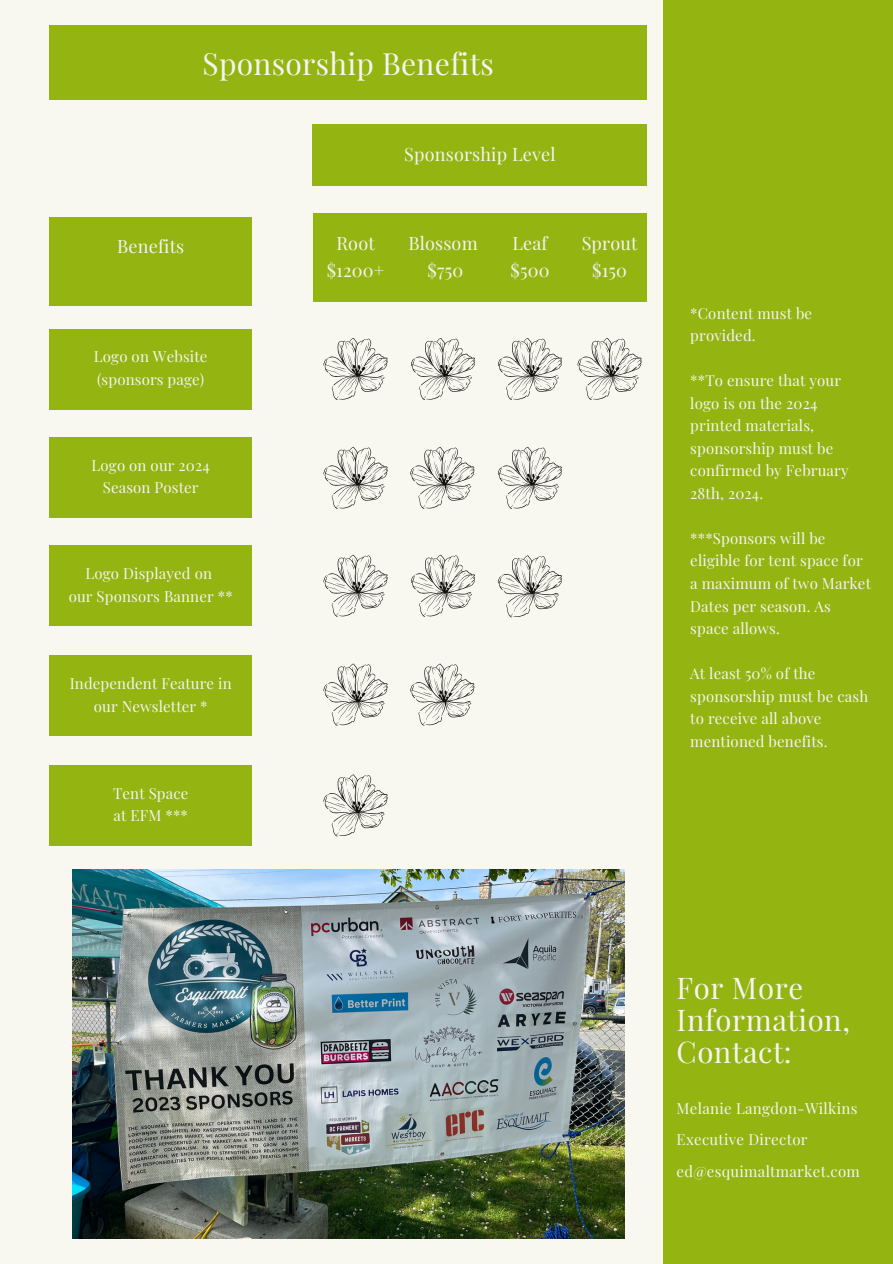
<style>
.page{position:relative;width:893px;height:1264px;background:#fff}
.page>*{position:absolute;margin:0;border:0;box-sizing:border-box;transform-origin:0 0}
.t1{font:30px "Playfair Display";letter-spacing:.01em;color:#f6f4f1}
.t2{font:29.25px/32px "Playfair Display";letter-spacing:.02em;color:#f6f4f1}
.t3{font:18px/27px "Playfair Display";letter-spacing:.01em;color:#f6f4f1;text-align:center}
.t4{font:15px/22.5px "Playfair Display";letter-spacing:.01em;color:#f6f4f1}
</style>
<div class="page">
<div style="left:0;top:0;width:892px;height:1263px;background:#f8f8f1"></div>
<div style="left:663px;top:0;width:229px;height:1263px;background:#94b412"></div>
<div style="left:50px;top:217px;width:202px;height:88px;background:#94b412"></div>
<div style="left:313px;top:124px;width:334px;height:62px;background:#94b412"></div>
<div style="left:313px;top:213px;width:85px;height:89px;background:#94b412"></div>
<div style="left:487px;top:213px;width:85px;height:89px;background:#94b412"></div>
<div style="left:398px;top:213px;width:89px;height:89px;background:#94b412"></div>
<div style="left:572px;top:213px;width:75px;height:89px;background:#94b412"></div>
<div style="left:50px;top:329px;width:202px;height:80px;background:#94b412"></div>
<svg style="left:323px;top:338px;width:64px;height:62px"></svg>
<svg style="left:411px;top:338px;width:64px;height:62px"></svg>
<svg style="left:498px;top:338px;width:64px;height:62px"></svg>
<svg style="left:577px;top:338px;width:64px;height:62px"></svg>
<div style="left:50px;top:655px;width:202px;height:81px;background:#94b412"></div>
<svg style="left:323px;top:447px;width:64px;height:62px"></svg>
<svg style="left:410px;top:447px;width:64px;height:62px"></svg>
<svg style="left:498px;top:447px;width:64px;height:62px"></svg>
<div style="left:50px;top:546px;width:202px;height:80px;background:#94b412"></div>
<svg style="left:323px;top:555px;width:64px;height:61px"></svg>
<svg style="left:411px;top:555px;width:64px;height:61px"></svg>
<div style="left:50px;top:437px;width:202px;height:81px;background:#94b412"></div>
<svg style="left:323px;top:663px;width:64px;height:62px"></svg>
<svg style="left:410px;top:663px;width:64px;height:62px"></svg>
<div style="left:50px;top:765px;width:202px;height:80px;background:#94b412"></div>
<svg style="left:323px;top:774px;width:64px;height:62px"></svg>
<div style="left:50px;top:26px;width:597px;height:74px;background:#94b412"></div>
<img style="left:72px;top:870px;width:552px;height:367px">
<svg style="left:498px;top:555px;width:64px;height:62px"></svg>
<p class="t1" style="left:202px;top:42px;width:293px">Sponsorship Benefits</p>
<h1 class="t3" style="left:117px;top:232px;width:69px">Benefits</h1>
<h2 class="t4" style="left:94px;top:345px;width:115px">Logo on Website (sponsors page)</h2>
<p class="t4" style="left:92px;top:453px;width:120px;text-align:center">Logo on our 2024<br>Season Poster</p>
<p class="t4" style="left:85px;top:561px;width:128px">Logo Displayed on</p>
<p class="t4" style="left:69px;top:584px;width:165px">our Sponsors Banner **</p>
<p class="t4" style="left:70px;top:671px;width:163px;text-align:center">Independent Feature in our Newsletter *</p>
<p class="t4" style="left:113px;top:781px;width:77px">Tent Space</p>
<p class="t4" style="left:113px;top:804px;width:76px">at EFM ***</p>
<h2 class="t3" style="left:404px;top:140px;width:153px">Sponsorship Level</h2>
<h2 class="t3" style="left:408px;top:229px;width:71px">Blossom $750</h2>
<h2 class="t3" style="left:581px;top:229px;width:57px">Sprout $150</h2>
<h2 class="t3" style="left:327px;top:229px;width:59px">Root $1200+</h2>
<h2 class="t3" style="left:510px;top:229px;width:41px;text-align:left">Leaf $500</h2>
<p class="t4" style="left:690px;top:301px;width:123px">*Content must be provided.</p>
<p class="t4" style="left:690px;top:369px;width:160px">**To ensure that your logo is on the 2024 printed materials, sponsorship must be confirmed by February<br>28th, 2024.</p>
<p class="t4" style="left:690px;top:526px;width:182px">***Sponsors will be eligible for tent space for a maximum of two Market<br>Dates per season. As space allows.</p>
<p class="t4" style="left:690px;top:661px;width:179px">At least 50% of the sponsorship must be cash to receive all above mentioned benefits.</p>
<p class="t2" style="left:676px;top:971px;width:175px">For More<br>Information,<br>Contact:</p>
<p class="t4" style="left:676px;top:1096px;width:182px">Melanie Langdon-Wilkins</p>
<p class="t4" style="left:676px;top:1127px;width:132px">Executive Director</p>
<p class="t4" style="left:676px;top:1159px;width:185px">ed@esquimaltmarket.com</p>
</div>
